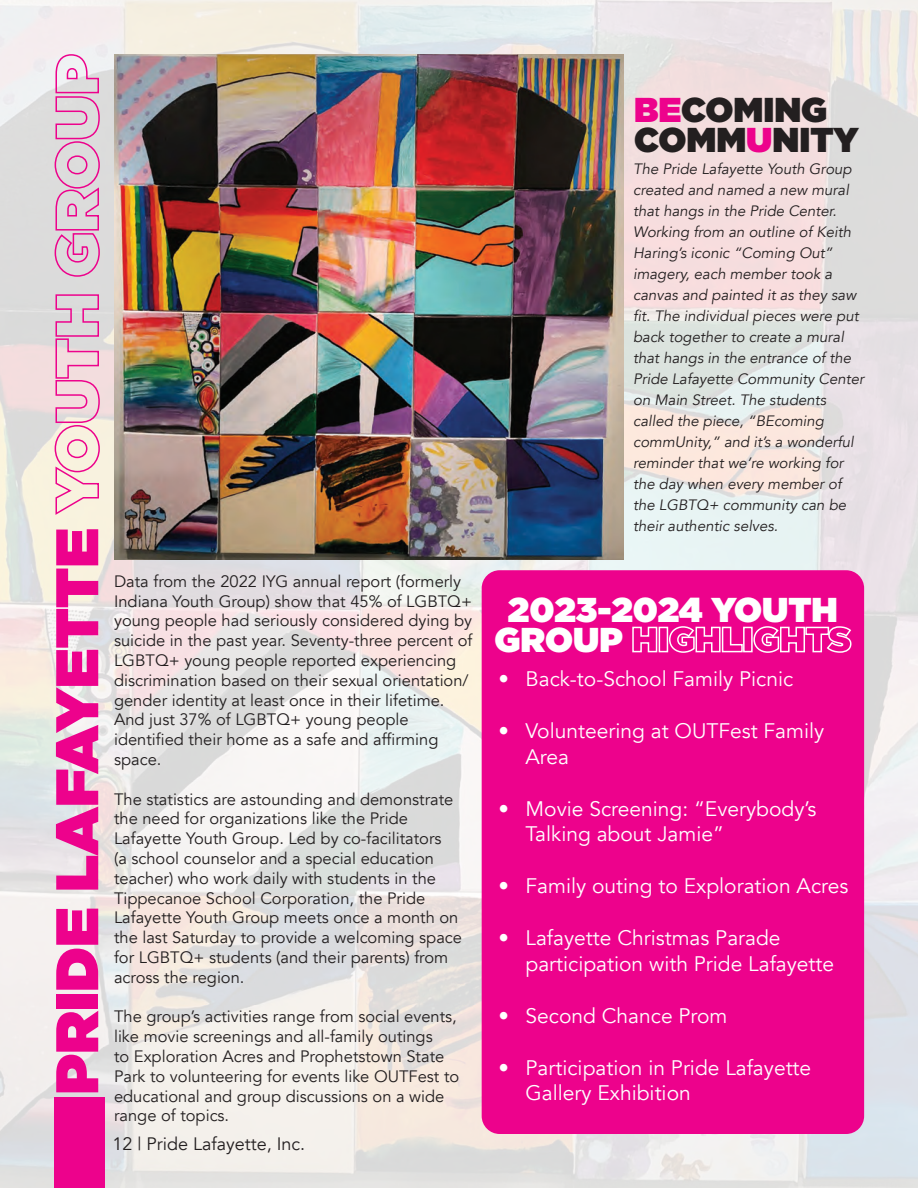
<style>
.page{position:relative;width:918px;height:1188px;background:#fff}
.page>*{position:absolute;margin:0;border:0;box-sizing:border-box;transform-origin:0 0}
.t1{font:900 60px "Gotham";color:#ed028c}
.t2{font:900 34.5px/30px "Gotham";color:#fff;text-align:center}
.t3{font:900 34.5px/30px "Gotham";color:#231f20}
.t4{font:21px/25.2px "Avenir";color:#fff}
.t5{font:18px "Avenir";color:#231f20}
.t6{font:16.5px/19.8px "Avenir";color:#231f20}
.t7{font:italic 15px/21px "Avenir";color:#231f20}
.s1{color:#ed028c}
</style>
<div class="page">
<img style="left:0;top:0;width:918px;height:1188px">
<div style="left:482px;top:570px;width:382px;height:564px;background:#ed028c;border-radius:18px"></div>
<div style="left:54px;top:1097px;width:51px;height:91px;background:#ed028c"></div>
<img style="left:114px;top:54px;width:510px;height:506px">
<p class="t1" style="left:34px;top:1095px;width:1042px;rotate:-90deg">PRIDE LAFAYETTE YOUTH GROUP</p>
<p class="t6" style="left:114px;top:571px;width:360px">Data from the 2022 IYG annual report (formerly Indiana Youth Group) show that 45% of LGBTQ+ young people had seriously considered dying by suicide in the past year. Seventy-three percent of LGBTQ+ young people reported experiencing discrimination based on their sexual orientation/ gender identity at least once in their lifetime.<br>And just 37% of LGBTQ+ young people identified their home as a safe and affirming space.</p>
<p class="t6" style="left:114px;top:789px;width:350px">The statistics are astounding and demonstrate the need for organizations like the Pride Lafayette Youth Group. Led by co-facilitators<br>(a school counselor and a special education teacher) who work daily with students in the Tippecanoe School Corporation, the Pride Lafayette Youth Group meets once a month on the last Saturday to provide a welcoming space for LGBTQ+ students (and their parents) from across the region.</p>
<p class="t6" style="left:114px;top:1007px;width:347px">The group’s activities range from social events, like movie screenings and all-family outings<br>to Exploration Acres and Prophetstown State Park to volunteering for events like OUTFest to educational and group discussions on a wide range of topics.</p>
<p class="t5" style="left:112px;top:1133px;width:194px">12 | Pride Lafayette, Inc.</p>
<p class="t3" style="left:634px;top:94px;width:226px"><span class="s1">BE</span>COMING<br>COMM<span class="s1">U</span>NITY</p>
<p class="t7" style="left:633px;top:158px;width:232px">The Pride Lafayette Youth Group created and named a new mural that hangs in the Pride Center.<br>Working from an outline of Keith<br>Haring’s iconic “Coming Out” imagery, each member took a canvas and painted it as they saw fit. The individual pieces were put back together to create a mural that hangs in the entrance of the<br>Pride Lafayette Community Center on Main Street. The students called the piece, “BEcoming commUnity,” and it’s a wonderful reminder that we’re working for the day when every member of the LGBTQ+ community can be their authentic selves.</p>
<p class="t2" style="left:495px;top:594px;width:358px">2023-2024 YOUTH<br>GROUP HIGHLIGHTS</p>
<p class="t4" style="left:499px;top:667px;width:296px">• Back-to-School Family Picnic</p>
<p class="t4" style="left:526px;top:719px;width:300px;text-indent:-27px">• Volunteering at OUTFest Family<br>Area</p>
<p class="t4" style="left:526px;top:796px;width:293px;text-indent:-27px">• Movie Screening: “Everybody’s<br>Talking about Jamie”</p>
<p class="t4" style="left:499px;top:874px;width:351px">• Family outing to Exploration Acres</p>
<p class="t4" style="left:526px;top:926px;width:310px;text-indent:-27px">• Lafayette Christmas Parade participation with Pride Lafayette</p>
<p class="t4" style="left:499px;top:1003px;width:230px">• Second Chance Prom</p>
<p class="t4" style="left:526px;top:1056px;width:287px;text-indent:-27px">• Participation in Pride Lafayette<br>Gallery Exhibition</p>
</div>
